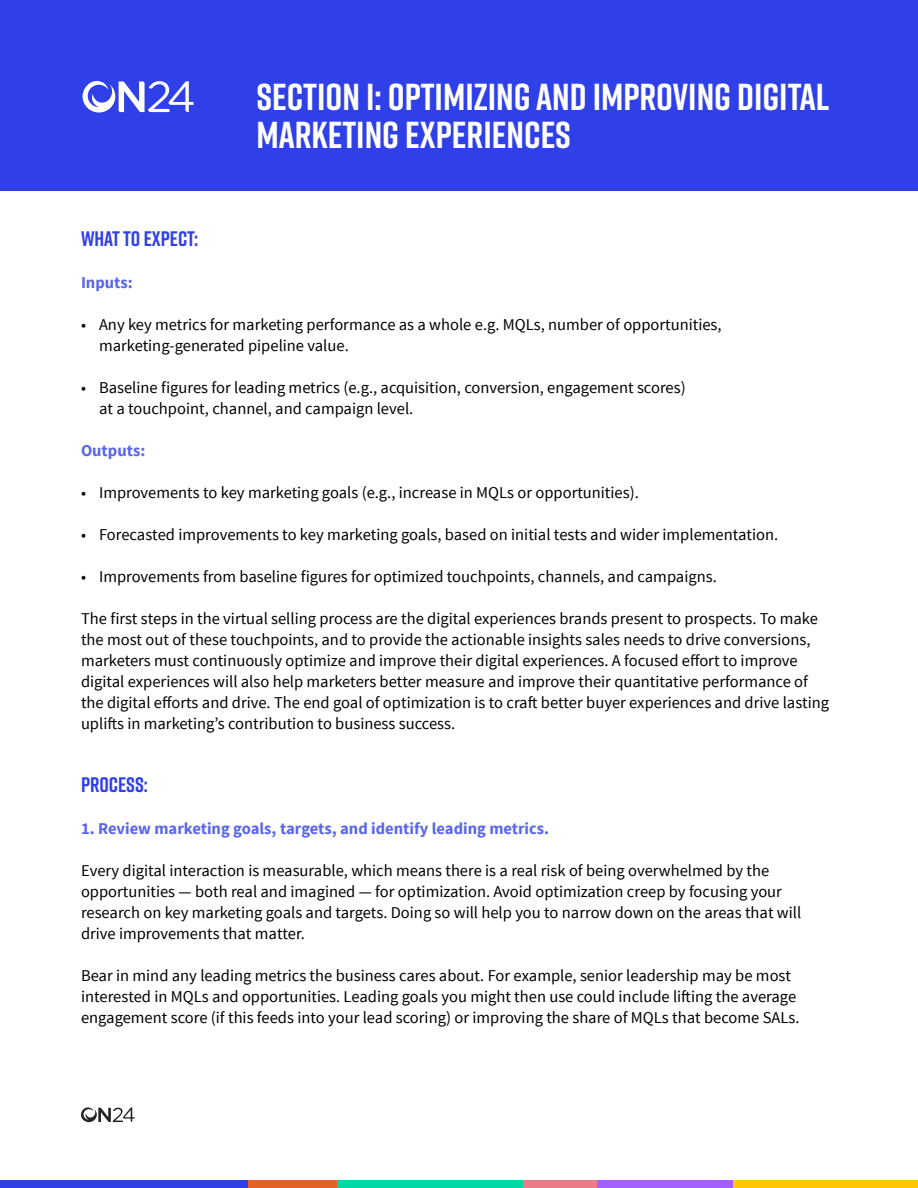
<style>
.page{position:relative;width:918px;height:1188px;background:#fff}
.page>*{position:absolute;margin:0;border:0;box-sizing:border-box;transform-origin:0 0}
.t1{font:700 37.5px/37.5px "Rift";color:#fff}
.t2{font:700 21px "Rift";color:#3040e8}
.t3{font:16.5px/21px "Source Sans Pro";color:#000}
.t4{font:700 16.5px "Source Sans Pro";color:#5966ed}
</style>
<div class="page">
<div style="left:0;top:0;width:918px;height:190px;background:#3040e8"></div>
<svg style="left:83px;top:81px;width:111px;height:31px"></svg>
<div style="left:0;top:1180px;width:248px;height:8px;background:#3040e8"></div>
<div style="left:248px;top:1180px;width:90px;height:8px;background:#e66125"></div>
<div style="left:338px;top:1180px;width:185px;height:8px;background:#00d9a3"></div>
<div style="left:523px;top:1180px;width:74px;height:8px;background:#ec7b87"></div>
<div style="left:597px;top:1180px;width:137px;height:8px;background:#a45fff"></div>
<div style="left:734px;top:1180px;width:184px;height:8px;background:#ffc801"></div>
<svg style="left:81px;top:1107px;width:54px;height:15px"></svg>
<h1 class="t1" style="left:256px;top:78px;width:574px">SECTION I: OPTIMIZING AND IMPROVING DIGITAL<br>MARKETING EXPERIENCES</h1>
<p class="t2" style="left:81px;top:223px;width:119px">WHAT TO EXPECT:</p>
<p class="t4" style="left:81px;top:272px;width:53px">Inputs:</p>
<p class="t3" style="left:99px;top:314px;width:624px;text-indent:-18px">• Any key metrics for marketing performance as a whole e.g. MQLs, number of opportunities, marketing-generated pipeline value.</p>
<p class="t3" style="left:99px;top:377px;width:588px;text-indent:-18px">• Baseline figures for leading metrics (e.g., acquisition, conversion, engagement scores) at a touchpoint, channel, and campaign level.</p>
<p class="t4" style="left:81px;top:440px;width:66px">Outputs:</p>
<p class="t3" style="left:81px;top:482px;width:559px">• Improvements to key marketing goals (e.g., increase in MQLs or opportunities).</p>
<p class="t3" style="left:81px;top:524px;width:699px">• Forecasted improvements to key marketing goals, based on initial tests and wider implementation.</p>
<p class="t3" style="left:81px;top:566px;width:637px">• Improvements from baseline figures for optimized touchpoints, channels, and campaigns.</p>
<p class="t3" style="left:81px;top:608px;width:750px">The first steps in the virtual selling process are the digital experiences brands present to prospects. To make the most out of these touchpoints, and to provide the actionable insights sales needs to drive conversions, marketers must continuously optimize and improve their digital experiences. A focused effort to improve digital experiences will also help marketers better measure and improve their quantitative performance of the digital efforts and drive. The end goal of optimization is to craft better buyer experiences and drive lasting uplifts in marketing’s contribution to business success.</p>
<p class="t2" style="left:81px;top:769px;width:68px">PROCESS:</p>
<p class="t4" style="left:81px;top:818px;width:470px">1. Review marketing goals, targets, and identify leading metrics.</p>
<p class="t3" style="left:81px;top:860px;width:722px">Every digital interaction is measurable, which means there is a real risk of being overwhelmed by the opportunities — both real and imagined — for optimization. Avoid optimization creep by focusing your research on key marketing goals and targets. Doing so will help you to narrow down on the areas that will drive improvements that matter.</p>
<p class="t3" style="left:81px;top:965px;width:720px">Bear in mind any leading metrics the business cares about. For example, senior leadership may be most interested in MQLs and opportunities. Leading goals you might then use could include lifting the average engagement score (if this feeds into your lead scoring) or improving the share of MQLs that become SALs.</p>
</div>
